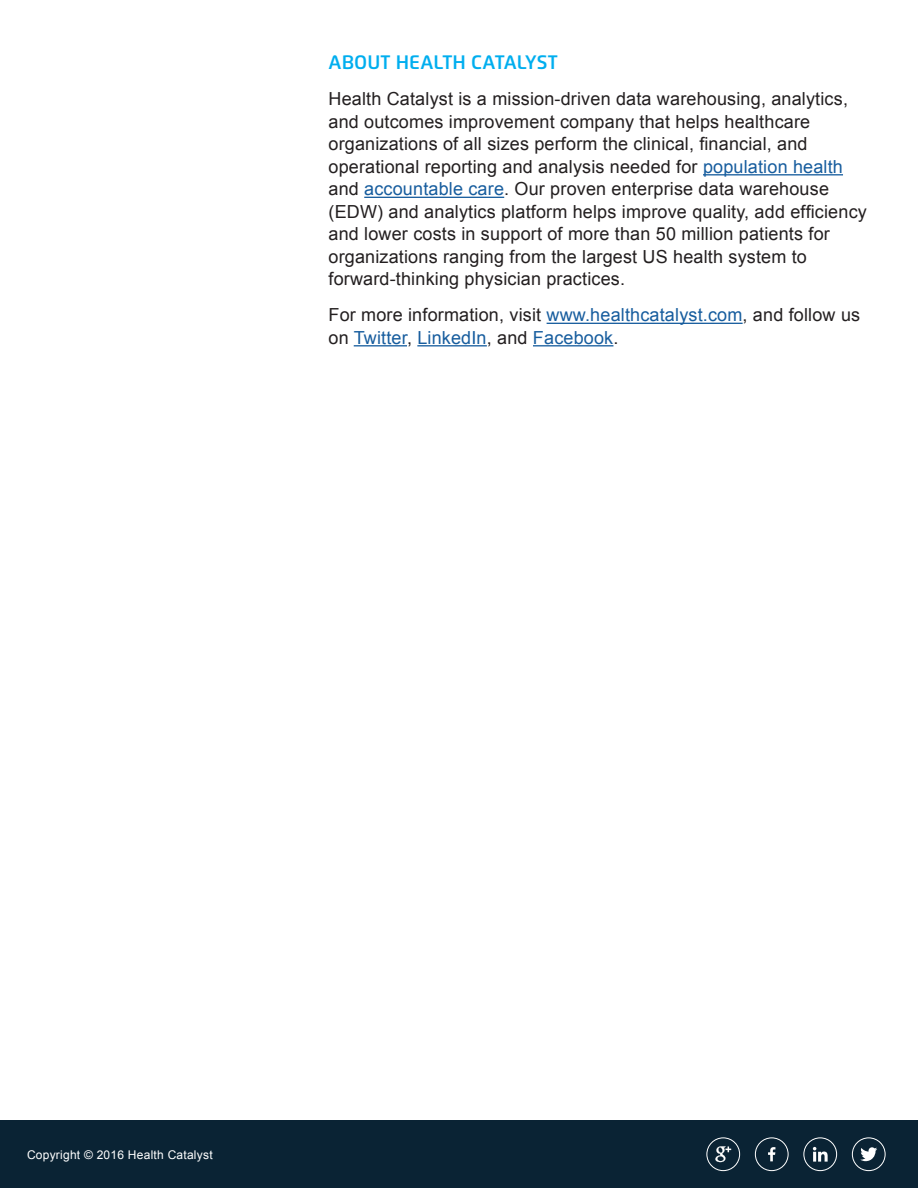
<style>
.page{position:relative;width:918px;height:1188px;background:#fff}
.page>*{position:absolute;margin:0;border:0;box-sizing:border-box;transform-origin:0 0}
.Section_Title{font:600 19.5px "Flexo";color:#00aeef}
.Body_Copy{font:18px/22.5px "Arial";letter-spacing:.01em;color:#231f20}
.Body_Copy-2{font:18px/22.5px "Arial";letter-spacing:.01em;color:#175d9e}
.t1{font:12px "Arial";letter-spacing:.02em;color:#fff}
.s1{color:#175d9e}
.s2{color:#231f20}
</style>
<div class="page">
<div style="left:0;top:1120px;width:918px;height:68px;background:#0a2334"></div>
<svg style="left:860px;top:1147px;width:17px;height:14px"></svg>
<div style="left:852px;top:1137px;width:34px;height:34px;border:1px solid #fff;border-radius:50%"></div>
<svg style="left:768px;top:1147px;width:7px;height:14px"></svg>
<div style="left:755px;top:1137px;width:34px;height:34px;border:1px solid #fff;border-radius:50%"></div>
<svg style="left:813px;top:1147px;width:15px;height:15px"></svg>
<div style="left:804px;top:1137px;width:33px;height:34px;border:1px solid #fff;border-radius:50%"></div>
<svg style="left:715px;top:1146px;width:16px;height:16px"></svg>
<div style="left:707px;top:1137px;width:33px;height:34px;border:1px solid #fff;border-radius:50%"></div>
<hr style="left:703px;top:174px;width:140px;height:1px;background:#175d9e">
<hr style="left:364px;top:197px;width:140px;height:1px;background:#175d9e">
<hr style="left:547px;top:323px;width:196px;height:1px;background:#175d9e">
<hr style="left:354px;top:345px;width:53px;height:1px;background:#175d9e">
<hr style="left:417px;top:345px;width:70px;height:1px;background:#175d9e">
<hr style="left:533px;top:345px;width:80px;height:1px;background:#175d9e">
<p class="Section_Title" style="left:328px;top:51px;width:231px">ABOUT HEALTH CATALYST</p>
<p class="Body_Copy" style="left:328px;top:88px;width:540px">Health Catalyst is a mission-driven data warehousing, analytics, and outcomes improvement company that helps healthcare organizations of all sizes perform the clinical, financial, and operational reporting and analysis needed for <span class="s1">population health </span>and <span class="s1">accountable care</span>. Our proven enterprise data warehouse (EDW) and analytics platform helps improve quality, add efficiency and lower costs in support of more than 50 million patients for organizations ranging from the largest US health system to forward-thinking physician practices.</p>
<p class="Body_Copy-2" style="left:328px;top:304px;width:533px"><span class="s2">For more information, visit</span> www.healthcatalyst.com<span class="s2">, and follow us on</span> Twitter<span class="s2">,</span> LinkedIn<span class="s2">, and</span> Facebook<span class="s2">.</span></p>
<p class="t1" style="left:27px;top:1147px;width:187px">Copyright © 2016 Health Catalyst</p>
</div>
